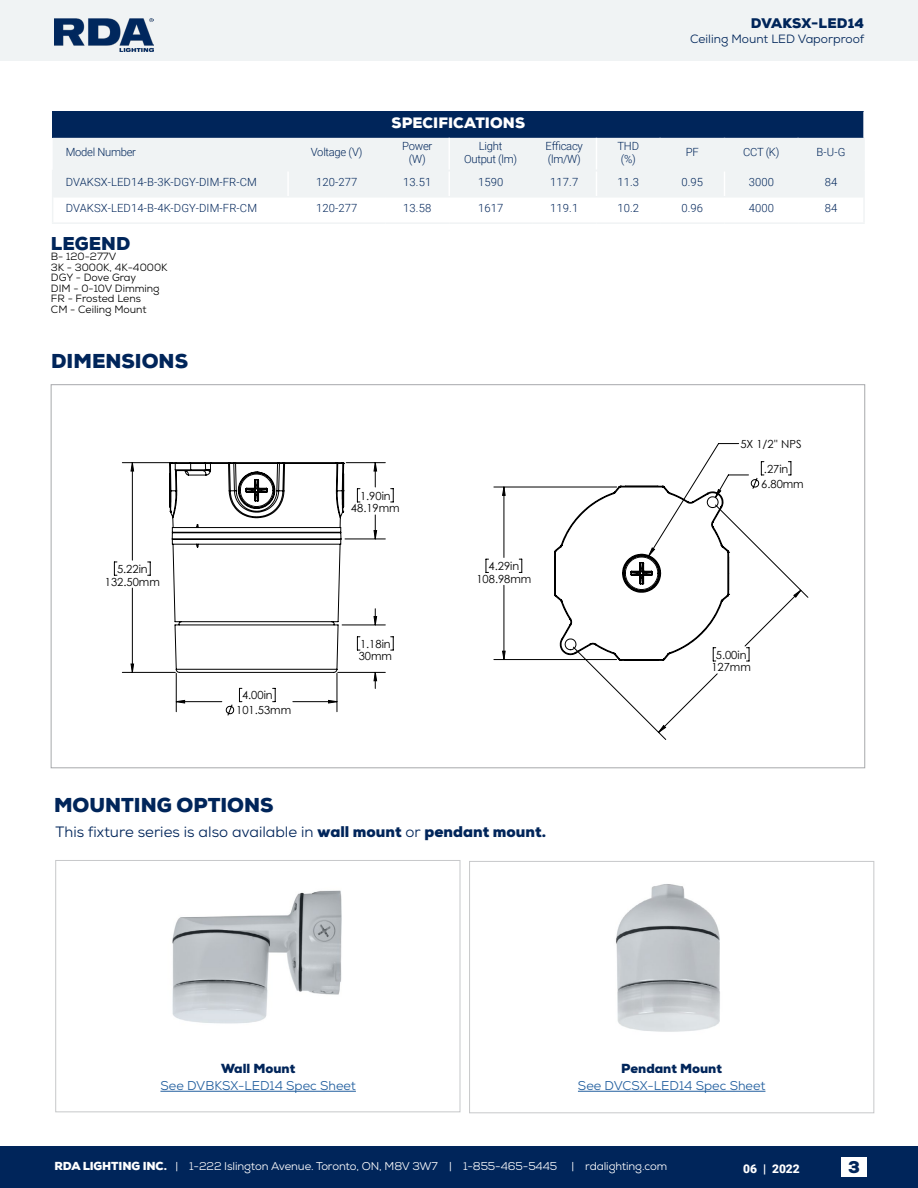
<style>
.page{position:relative;width:918px;height:1188px;background:#fff}
.page>*{position:absolute;margin:0;border:0;box-sizing:border-box;transform-origin:0 0}
.t1{font:900 19.5px "Nexa";color:#00255a}
.t2{font:900 18px "Nexa";color:#00255a}
.t3{font:900 16.5px "Nexa";color:#00255a}
.t4{font:15px "Nexa";color:#00255a}
.t5{font:900 14.55px "Nexa";letter-spacing:.005em;color:#fff}
.t6{font:900 13.5px "Nexa";letter-spacing:.005em;color:#00255a}
.t7{font:12.75px "Nexa";color:#215e9e}
.t8{font:900 12.75px "Nexa";color:#00255a}
.t9{font:12px "Nexa";color:#00255a}
.t10{font:900 12px "Roboto";color:#fff}
.t11{font:300 11.25px/13.5px "Roboto";letter-spacing:.01em;color:#00255a}
.t12{font:11.25px "Nexa";letter-spacing:-.01em;color:#fff}
.t13{font:300 11.25px/13.5px "Roboto";letter-spacing:-.025em;color:#00255a;text-align:center}
.t14{font:11.1px/12.9px "Century Gothic";color:#000;text-align:center}
.t15{font:10.5px/10.5px "Nexa";color:#000}
.s1{font-weight:900}
</style>
<div class="page">
<div style="left:0;top:1147px;width:918px;height:41px;background:#00255a"></div>
<div style="left:0;top:0;width:918px;height:60px;background:#f0f3f4"></div>
<img style="left:54px;top:18px;width:100px;height:34px">
<div style="left:841px;top:1158px;width:26px;height:19px;background:#fff"></div>
<div style="left:469px;top:861px;width:405px;height:252px;border:1px solid #c7c8ca"></div>
<div style="left:56px;top:860px;width:404px;height:252px;border:1px solid #c7c8ca"></div>
<hr style="left:160px;top:1091px;width:196px;height:1px;background:#215e9e">
<hr style="left:578px;top:1091px;width:187px;height:1px;background:#215e9e">
<img style="left:172px;top:890px;width:170px;height:134px">
<img style="left:616px;top:884px;width:104px;height:148px">
<hr style="left:51px;top:913px;width:814px;height:1px;background:#000">
<hr style="left:883px;top:385px;width:1px;height:383px;background:#000">
<svg style="left:131px;top:463px;width:670px;height:269px"></svg>
<svg style="left:169px;top:462px;width:175px;height:211px"></svg>
<svg style="left:554px;top:486px;width:175px;height:175px"></svg>
<div style="left:53px;top:112px;width:811px;height:26px;background:#00255a"></div>
<div style="left:53px;top:138px;width:810px;height:58px;background:#f0f3f4"></div>
<hr style="left:449px;top:138px;width:1px;height:32px;background:#fff">
<hr style="left:596px;top:138px;width:1px;height:32px;background:#fff">
<hr style="left:287px;top:171px;width:2px;height:25px;background:#fff">
<svg style="left:449px;top:171px;width:1px;height:25px"></svg>
<svg style="left:596px;top:171px;width:1px;height:25px"></svg>
<svg style="left:724px;top:171px;width:1px;height:25px"></svg>
<hr style="left:52px;top:170px;width:236px;height:1px;background:#f0f3f4">
<hr style="left:288px;top:170px;width:97px;height:1px;background:#f0f3f4">
<hr style="left:385px;top:170px;width:64px;height:1px;background:#f0f3f4">
<hr style="left:449px;top:170px;width:83px;height:1px;background:#f0f3f4">
<hr style="left:532px;top:170px;width:64px;height:1px;background:#f0f3f4">
<hr style="left:596px;top:170px;width:64px;height:1px;background:#f0f3f4">
<hr style="left:660px;top:170px;width:65px;height:1px;background:#f0f3f4">
<hr style="left:725px;top:170px;width:73px;height:1px;background:#f0f3f4">
<hr style="left:798px;top:170px;width:65px;height:1px;background:#f0f3f4">
<hr style="left:53px;top:196px;width:235px;height:2px;background:#f0f3f4">
<hr style="left:288px;top:196px;width:97px;height:2px;background:#f0f3f4">
<hr style="left:385px;top:196px;width:64px;height:2px;background:#f0f3f4">
<hr style="left:449px;top:196px;width:83px;height:2px;background:#f0f3f4">
<hr style="left:532px;top:196px;width:64px;height:2px;background:#f0f3f4">
<hr style="left:596px;top:196px;width:64px;height:2px;background:#f0f3f4">
<hr style="left:660px;top:196px;width:65px;height:2px;background:#f0f3f4">
<hr style="left:725px;top:196px;width:73px;height:2px;background:#f0f3f4">
<hr style="left:798px;top:196px;width:65px;height:2px;background:#f0f3f4">
<hr style="left:863px;top:171px;width:2px;height:26px;background:#f0f3f4">
<svg style="left:52px;top:171px;width:1px;height:51px"></svg>
<hr style="left:863px;top:197px;width:2px;height:25px;background:#f0f3f4">
<hr style="left:52px;top:222px;width:236px;height:2px;background:#f0f3f4">
<hr style="left:288px;top:222px;width:97px;height:2px;background:#f0f3f4">
<hr style="left:385px;top:222px;width:64px;height:2px;background:#f0f3f4">
<hr style="left:449px;top:222px;width:83px;height:2px;background:#f0f3f4">
<hr style="left:532px;top:222px;width:64px;height:2px;background:#f0f3f4">
<hr style="left:596px;top:222px;width:64px;height:2px;background:#f0f3f4">
<hr style="left:660px;top:222px;width:65px;height:2px;background:#f0f3f4">
<hr style="left:725px;top:222px;width:73px;height:2px;background:#f0f3f4">
<hr style="left:798px;top:222px;width:67px;height:2px;background:#f0f3f4">
<hr style="left:863px;top:112px;width:2px;height:26px;background:#fff">
<hr style="left:659px;top:138px;width:2px;height:32px;background:#f0f3f4">
<hr style="left:724px;top:138px;width:1px;height:32px;background:#f0f3f4">
<hr style="left:797px;top:138px;width:2px;height:32px;background:#f0f3f4">
<hr style="left:863px;top:138px;width:2px;height:33px;background:#f0f3f4">
<p class="t5" style="left:392px;top:113px;width:135px">SPECIFICATIONS</p>
<p class="t6" style="left:751px;top:14px;width:115px">DVAKSX-LED14</p>
<p class="t9" style="left:690px;top:31px;width:176px">Ceiling Mount LED Vaporproof</p>
<p class="t13" style="left:66px;top:145px;width:72px">Model Number</p>
<p class="t13" style="left:311px;top:145px;width:53px">Voltage (V)</p>
<p class="t11" style="left:402px;top:139px;width:32px;text-align:center">Power (W)</p>
<p class="t13" style="left:464px;top:139px;width:55px">Light<br>Output (lm)</p>
<p class="t11" style="left:546px;top:139px;width:39px">Efficacy (lm/W)</p>
<p class="t11" style="left:618px;top:139px;width:23px">THD (%)</p>
<p class="t11" style="left:686px;top:145px;width:14px">PF</p>
<p class="t11" style="left:743px;top:145px;width:38px">CCT (K)</p>
<p class="t11" style="left:817px;top:145px;width:30px">B-U-G</p>
<p class="t11" style="left:66px;top:175px;width:193px">DVAKSX-LED14-B-3K-DGY-DIM-FR-CM</p>
<p class="t11" style="left:316px;top:175px;width:43px">120-277</p>
<p class="t11" style="left:403px;top:175px;width:30px">13.51</p>
<p class="t11" style="left:478px;top:175px;width:27px">1590</p>
<p class="t11" style="left:550px;top:175px;width:30px">117.7</p>
<p class="t11" style="left:617px;top:175px;width:23px">11.3</p>
<p class="t11" style="left:681px;top:175px;width:23px">0.95</p>
<p class="t11" style="left:749px;top:175px;width:27px">3000</p>
<p class="t11" style="left:825px;top:175px;width:14px">84</p>
<p class="t11" style="left:66px;top:201px;width:193px">DVAKSX-LED14-B-4K-DGY-DIM-FR-CM</p>
<p class="t11" style="left:316px;top:201px;width:43px">120-277</p>
<p class="t11" style="left:403px;top:201px;width:30px">13.58</p>
<p class="t11" style="left:478px;top:201px;width:27px">1617</p>
<p class="t11" style="left:550px;top:201px;width:30px">119.1</p>
<p class="t11" style="left:617px;top:201px;width:23px">10.2</p>
<p class="t11" style="left:681px;top:201px;width:23px">0.96</p>
<p class="t11" style="left:749px;top:201px;width:27px">4000</p>
<p class="t11" style="left:825px;top:201px;width:14px">84</p>
<h2 class="t2" style="left:51px;top:231px;width:81px">LEGEND</h2>
<p class="t15" style="left:51px;top:251px;width:118px">B- 120-277V<br>3K - 3000K, 4K-4000K<br>DGY - Dove Gray<br>DIM - 0-10V Dimming<br>FR - Frosted Lens<br>CM - Ceiling Mount</p>
<h1 class="t1" style="left:51px;top:348px;width:138px">DIMENSIONS</h1>
<p class="t14" style="left:105px;top:562px;width:56px">5.22in<br>132.50mm</p>
<p class="t14" style="left:236px;top:688px;width:56px;line-height:15px;text-align:left;text-indent:6px">4.00in<br>101.53mm</p>
<h1 class="t1" style="left:54px;top:792px;width:221px">MOUNTING OPTIONS</h1>
<p class="t14" style="left:351px;top:489px;width:50px">1.90in<br>48.19mm</p>
<p class="t14" style="left:359px;top:637px;width:35px;text-align:left">1.18in<br>30mm</p>
<p class="t14" style="left:476px;top:559px;width:56px">4.29in<br>108.98mm</p>
<h3 class="t4" style="left:56px;top:823px;width:492px">This fixture series is also available in <span class="s1">wall mount</span> or <span class="s1">pendant mount.</span></h3>
<p class="t14" style="left:740px;top:437px;width:63px">5X 1/2'' NPS</p>
<p class="t14" style="left:761px;top:461px;width:44px;line-height:15px;text-align:left">.27in<br>6.80mm</p>
<p class="t14" style="left:711px;top:648px;width:41px">5.00in<br>127mm</p>
<p class="t8" style="left:221px;top:1060px;width:76px">Wall Mount</p>
<p class="t7" style="left:160px;top:1077px;width:197px">See DVBKSX-LED14 Spec Sheet</p>
<p class="t8" style="left:621px;top:1060px;width:102px">Pendant Mount</p>
<p class="t7" style="left:578px;top:1077px;width:189px">See DVCSX-LED14 Spec Sheet</p>
<p class="t12" style="left:54px;top:1159px;width:614px"><span class="s1">RDA LIGHTING INC.</span> | 1-222 Islington Avenue. Toronto, ON, M8V 3W7 | 1-855-465-5445 | rdalighting.com</p>
<p class="t10" style="left:743px;top:1161px;width:58px">06 | 2022</p>
<h3 class="t3" style="left:848px;top:1156px;width:13px">3</h3>
</div>
